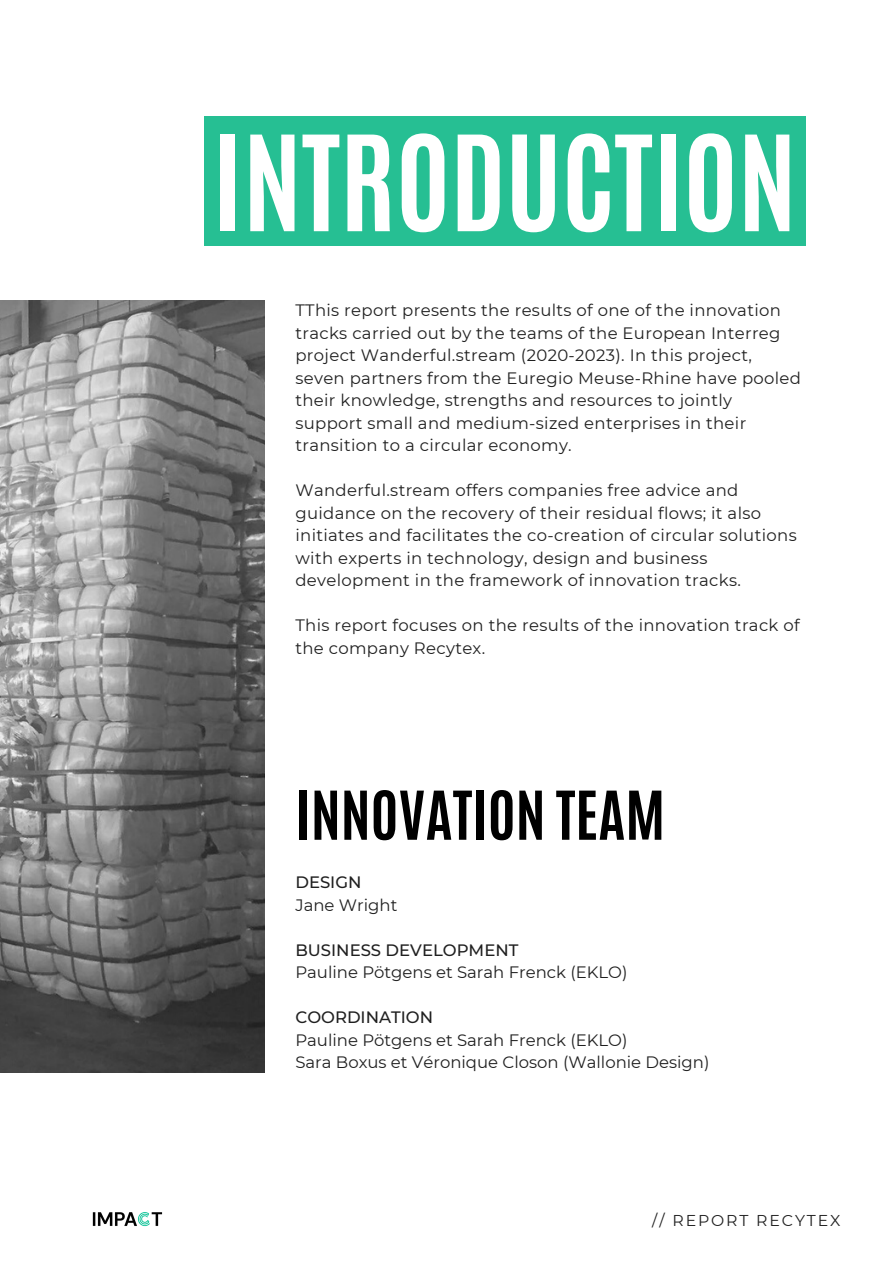
<style>
.page{position:relative;width:893px;height:1264px;background:#fff}
.page>*{position:absolute;margin:0;border:0;box-sizing:border-box;transform-origin:0 0}
.t1{font:700 112.35px "Antonio";color:#fff}
.t2{font:700 57.15px "Antonio";color:#000}
.t3{font:16.5px/22.5px "Montserrat";letter-spacing:.02em;color:#202020}
.t4{font:16.5px "Montserrat";color:#202020}
.t5{font:500 16.5px "Montserrat";color:#202020}
.t6{font:15.75px "Montserrat";letter-spacing:.12em;color:#202020}
</style>
<div class="page">
<div style="left:204px;top:116px;width:601px;height:130px;background:#26bf93"></div>
<img style="left:93px;top:1212px;width:69px;height:14px">
<img style="left:0;top:301px;width:265px;height:771px">
<p class="t1" style="left:213px;top:103px;width:585px">INTRODUCTION</p>
<p class="t3" style="left:295px;top:299px;width:507px">TThis report presents the results of one of the innovation tracks carried out by the teams of the European Interreg project Wanderful.stream (2020-2023). In this project, seven partners from the Euregio Meuse-Rhine have pooled their knowledge, strengths and resources to jointly support small and medium-sized enterprises in their transition to a circular economy.</p>
<p class="t3" style="left:295px;top:479px;width:502px">Wanderful.stream offers companies free advice and guidance on the recovery of their residual flows; it also initiates and facilitates the co-creation of circular solutions with experts in technology, design and business development in the framework of innovation tracks.</p>
<p class="t3" style="left:295px;top:614px;width:506px">This report focuses on the results of the innovation track of the company Recytex.</p>
<p class="t2" style="left:295px;top:774px;width:371px">INNOVATION TEAM</p>
<p class="t5" style="left:295px;top:872px;width:68px">DESIGN</p>
<p class="t4" style="left:295px;top:894px;width:103px">Jane Wright</p>
<p class="t5" style="left:295px;top:939px;width:224px">BUSINESS DEVELOPMENT</p>
<p class="t4" style="left:295px;top:962px;width:333px">Pauline Pötgens et Sarah Frenck (EKLO)</p>
<p class="t5" style="left:295px;top:1007px;width:139px">COORDINATION</p>
<p class="t4" style="left:295px;top:1029px;width:333px">Pauline Pötgens et Sarah Frenck (EKLO)</p>
<p class="t4" style="left:295px;top:1052px;width:415px">Sara Boxus et Véronique Closon (Wallonie Design)</p>
<p class="t6" style="left:652px;top:1210px;width:190px">// REPORT RECYTEX</p>
</div>
